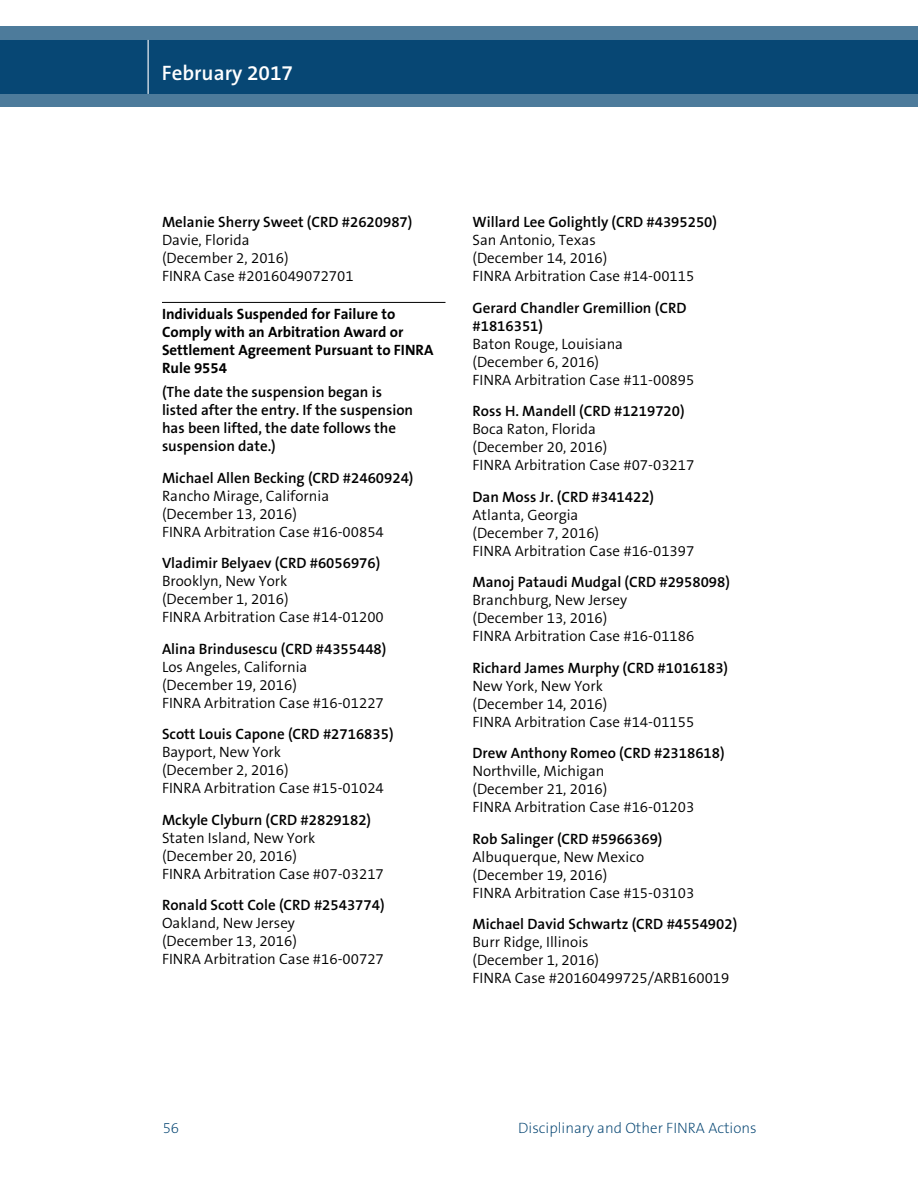
<style>
.page{position:relative;width:918px;height:1188px;background:#fff}
.page>*{position:absolute;margin:0;border:0;box-sizing:border-box;transform-origin:0 0}
.t1{font:600 21px "The Sans B6";color:#fff}
._2col_info{font:300 15px "The Sans B4";color:#000}
._2col_name{font:600 15px/18px "The Sans B6";color:#000}
._2col_head_sub{font:600 15px/18px "The Sans B6";color:#000}
._2col_head{font:700 15px/18px "The Sans B7";color:#000}
.t2{font:200 15px "The Sans B2";color:#004270}
</style>
<div class="page">
<svg style="left:0;top:26px;width:918px;height:81px;background:#1e5881"></svg>
<hr style="left:148px;top:40px;width:1px;height:54px;background:#fff">
<hr style="left:162px;top:302px;width:284px;height:1px;background:#000">
<h1 class="t1" style="left:162px;top:62px;width:133px">February 2017</h1>
<p class="_2col_name" style="left:162px;top:213px;width:252px">Melanie Sherry Sweet (CRD #2620987)</p>
<p class="_2col_info" style="left:162px;top:232px;width:89px">Davie, Florida</p>
<p class="_2col_info" style="left:162px;top:250px;width:128px">(December 2, 2016)</p>
<p class="_2col_info" style="left:162px;top:268px;width:193px">FINRA Case #2016049072701</p>
<p class="_2col_head" style="left:162px;top:306px;width:273px">Individuals Suspended for Failure to<br>Comply with an Arbitration Award or<br>Settlement Agreement Pursuant to FINRA<br>Rule 9554</p>
<p class="_2col_head_sub" style="left:162px;top:384px;width:253px">(The date the suspension began is listed after the entry. If the suspension has been lifted, the date follows the suspension date.)</p>
<p class="_2col_name" style="left:162px;top:469px;width:253px">Michael Allen Becking (CRD #2460924)</p>
<p class="_2col_info" style="left:162px;top:488px;width:169px">Rancho Mirage, California</p>
<p class="_2col_info" style="left:162px;top:506px;width:136px">(December 13, 2016)</p>
<p class="_2col_info" style="left:162px;top:524px;width:223px">FINRA Arbitration Case #16-00854</p>
<p class="_2col_name" style="left:162px;top:555px;width:220px">Vladimir Belyaev (CRD #6056976)</p>
<p class="_2col_info" style="left:162px;top:573px;width:127px">Brooklyn, New York</p>
<p class="_2col_info" style="left:162px;top:591px;width:128px">(December 1, 2016)</p>
<p class="_2col_info" style="left:162px;top:609px;width:223px">FINRA Arbitration Case #14-01200</p>
<p class="_2col_name" style="left:162px;top:640px;width:226px">Alina Brindusescu (CRD #4355448)</p>
<p class="_2col_info" style="left:162px;top:659px;width:147px">Los Angeles, California</p>
<p class="_2col_info" style="left:162px;top:677px;width:136px">(December 19, 2016)</p>
<p class="_2col_info" style="left:162px;top:695px;width:223px">FINRA Arbitration Case #16-01227</p>
<p class="_2col_name" style="left:162px;top:726px;width:233px">Scott Louis Capone (CRD #2716835)</p>
<p class="_2col_info" style="left:162px;top:744px;width:121px">Bayport, New York</p>
<p class="_2col_info" style="left:162px;top:762px;width:128px">(December 2, 2016)</p>
<p class="_2col_info" style="left:162px;top:780px;width:223px">FINRA Arbitration Case #15-01024</p>
<p class="_2col_name" style="left:162px;top:811px;width:211px">Mckyle Clyburn (CRD #2829182)</p>
<p class="_2col_info" style="left:162px;top:830px;width:155px">Staten Island, New York</p>
<p class="_2col_info" style="left:162px;top:848px;width:136px">(December 20, 2016)</p>
<p class="_2col_info" style="left:162px;top:866px;width:223px">FINRA Arbitration Case #07-03217</p>
<p class="_2col_name" style="left:162px;top:897px;width:224px">Ronald Scott Cole (CRD #2543774)</p>
<p class="_2col_info" style="left:162px;top:915px;width:135px">Oakland, New Jersey</p>
<p class="_2col_info" style="left:162px;top:933px;width:136px">(December 13, 2016)</p>
<p class="_2col_info" style="left:162px;top:951px;width:223px">FINRA Arbitration Case #16-00727</p>
<p class="_2col_name" style="left:472px;top:213px;width:246px">Willard Lee Golightly (CRD #4395250)</p>
<p class="_2col_info" style="left:472px;top:232px;width:125px">San Antonio, Texas</p>
<p class="_2col_info" style="left:472px;top:250px;width:136px">(December 14, 2016)</p>
<p class="_2col_info" style="left:472px;top:268px;width:223px">FINRA Arbitration Case #14-00115</p>
<p class="_2col_name" style="left:472px;top:299px;width:216px">Gerard Chandler Gremillion (CRD #1816351)</p>
<p class="_2col_info" style="left:472px;top:335px;width:152px">Baton Rouge, Louisiana</p>
<p class="_2col_info" style="left:472px;top:353px;width:128px">(December 6, 2016)</p>
<p class="_2col_info" style="left:472px;top:371px;width:223px">FINRA Arbitration Case #11-00895</p>
<p class="_2col_name" style="left:472px;top:402px;width:214px">Ross H. Mandell (CRD #1219720)</p>
<p class="_2col_info" style="left:472px;top:421px;width:125px">Boca Raton, Florida</p>
<p class="_2col_info" style="left:472px;top:439px;width:136px">(December 20, 2016)</p>
<p class="_2col_info" style="left:472px;top:457px;width:223px">FINRA Arbitration Case #07-03217</p>
<p class="_2col_name" style="left:472px;top:488px;width:183px">Dan Moss Jr. (CRD #341422)</p>
<p class="_2col_info" style="left:472px;top:506px;width:107px">Atlanta, Georgia</p>
<p class="_2col_info" style="left:472px;top:524px;width:128px">(December 7, 2016)</p>
<p class="_2col_info" style="left:472px;top:542px;width:223px">FINRA Arbitration Case #16-01397</p>
<p class="_2col_name" style="left:472px;top:573px;width:259px">Manoj Pataudi Mudgal (CRD #2958098)</p>
<p class="_2col_info" style="left:472px;top:592px;width:156px">Branchburg, New Jersey</p>
<p class="_2col_info" style="left:472px;top:610px;width:136px">(December 13, 2016)</p>
<p class="_2col_info" style="left:472px;top:628px;width:223px">FINRA Arbitration Case #16-01186</p>
<p class="_2col_name" style="left:472px;top:659px;width:257px">Richard James Murphy (CRD #1016183)</p>
<p class="_2col_info" style="left:472px;top:677px;width:132px">New York, New York</p>
<p class="_2col_info" style="left:472px;top:695px;width:136px">(December 14, 2016)</p>
<p class="_2col_info" style="left:472px;top:713px;width:223px">FINRA Arbitration Case #14-01155</p>
<p class="_2col_name" style="left:472px;top:744px;width:254px">Drew Anthony Romeo (CRD #2318618)</p>
<p class="_2col_info" style="left:472px;top:763px;width:134px">Northville, Michigan</p>
<p class="_2col_info" style="left:472px;top:781px;width:136px">(December 21, 2016)</p>
<p class="_2col_info" style="left:472px;top:799px;width:223px">FINRA Arbitration Case #16-01203</p>
<p class="_2col_name" style="left:472px;top:830px;width:192px">Rob Salinger (CRD #5966369)</p>
<p class="_2col_info" style="left:472px;top:848px;width:173px">Albuquerque, New Mexico</p>
<p class="_2col_info" style="left:472px;top:866px;width:136px">(December 19, 2016)</p>
<p class="_2col_info" style="left:472px;top:884px;width:223px">FINRA Arbitration Case #15-03103</p>
<p class="_2col_name" style="left:472px;top:915px;width:266px">Michael David Schwartz (CRD #4554902)</p>
<p class="_2col_info" style="left:472px;top:934px;width:118px">Burr Ridge, Illinois</p>
<p class="_2col_info" style="left:472px;top:952px;width:128px">(December 1, 2016)</p>
<p class="_2col_info" style="left:472px;top:970px;width:258px">FINRA Case #20160499725/ARB160019</p>
<p class="t2" style="left:163px;top:1120px;width:18px">56</p>
<p class="t2" style="left:518px;top:1120px;width:240px">Disciplinary and Other FINRA Actions</p>
</div>
